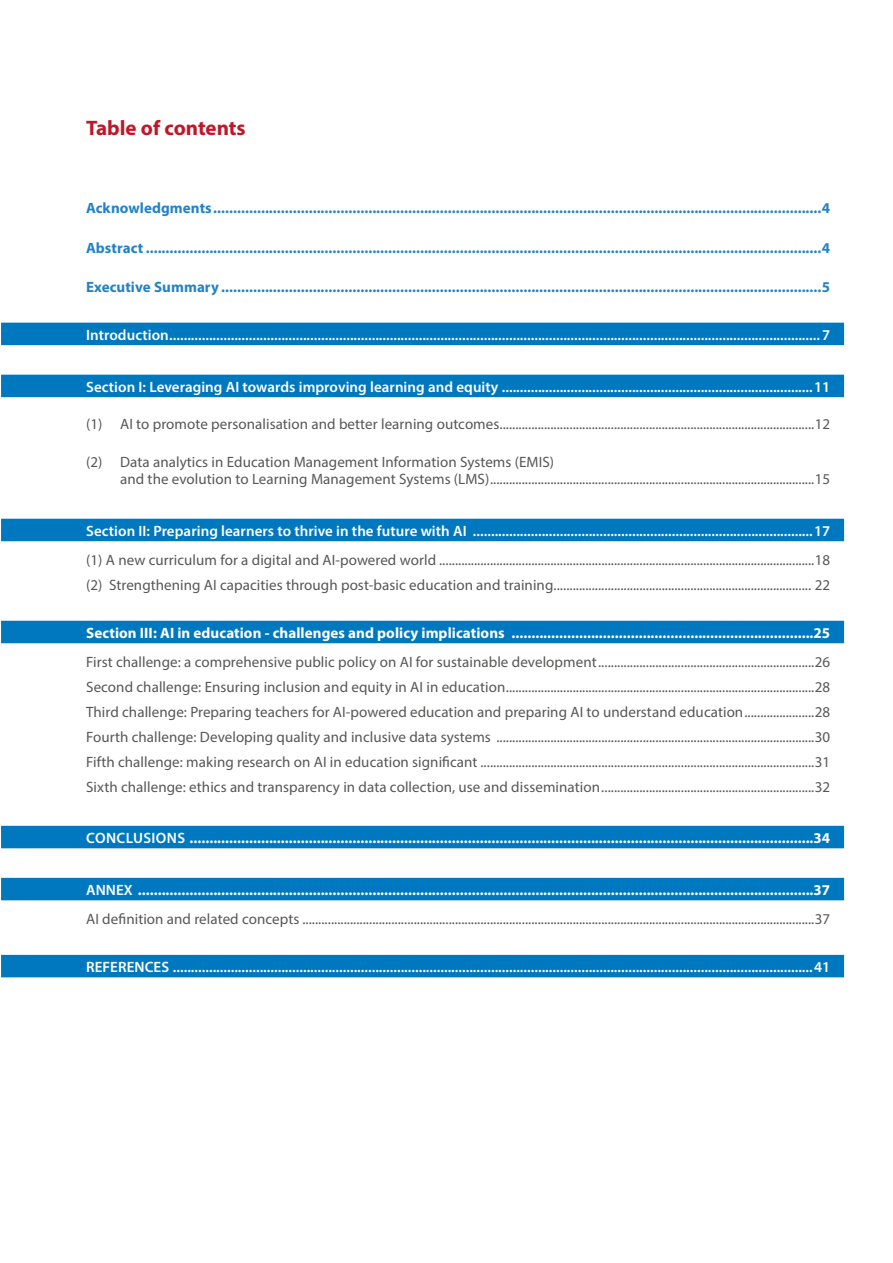
<style>
.page{position:relative;width:893px;height:1263px;background:#fff}
.page>*{position:absolute;margin:0;border:0;box-sizing:border-box;transform-origin:0 0}
.t1{font:700 21px "Myriad Pro";color:#c11628}
.t2{font:15px/25px "Myriad Pro";letter-spacing:.005em;color:#575756}
.t3{font:600 15px "Myriad Pro";letter-spacing:.005em;color:#fff}
.t4{font:700 15px "Myriad Pro";letter-spacing:.005em;color:#2183c6}
.t5{font:700 15px "Myriad Pro";letter-spacing:.005em;color:#fff}
.s1{font-weight:600}
.s2{font-weight:600;color:#fff}
.s3{font-weight:700;color:#fff}
</style>
<div class="page">
<div style="left:1px;top:323px;width:843px;height:22px;background:#0078bf"></div>
<div style="left:1px;top:375px;width:843px;height:22px;background:#0078bf"></div>
<div style="left:1px;top:519px;width:843px;height:22px;background:#0078bf"></div>
<div style="left:1px;top:621px;width:843px;height:22px;background:#0078bf"></div>
<div style="left:1px;top:826px;width:843px;height:22px;background:#0078bf"></div>
<div style="left:1px;top:878px;width:843px;height:22px;background:#0078bf"></div>
<div style="left:1px;top:955px;width:843px;height:22px;background:#0078bf"></div>
<h1 class="t1" style="left:86px;top:114px;width:161px">Table of contents</h1>
<p class="t4" style="left:86px;top:198px;width:746px">Acknowledgments.........................................................................................................................................................4</p>
<p class="t4" style="left:86px;top:238px;width:746px">Abstract ..........................................................................................................................................................................4</p>
<p class="t4" style="left:86px;top:277px;width:746px">Executive Summary .......................................................................................................................................................5</p>
<p class="t3" style="left:86px;top:325px;width:746px">Introduction.................................................................................................................................................................................... 7</p>
<p class="t3" style="left:86px;top:377px;width:746px">Section I: Leveraging AI towards improving learning and equity ......................................................................................11</p>
<p class="t2" style="left:86px;top:412px;width:746px">(1) AI to promote personalisation and better learning outcomes...................................................................................................12</p>
<p class="t2" style="left:120px;top:454px;width:712px;line-height:16.5px;text-indent:-34px">(2) Data analytics in Education Management Information Systems (EMIS)<br>and the evolution to Learning Management Systems (LMS)......................................................................................................15</p>
<p class="t3" style="left:86px;top:521px;width:746px">Section II: Preparing learners to thrive in the future with AI ..............................................................................................17</p>
<p class="t2" style="left:86px;top:547px;width:746px">(1) A new curriculum for a digital and AI-powered world ......................................................................................................................18 (2) Strengthening AI capacities through post-basic education and training................................................................................. 22</p>
<p class="t5" style="left:86px;top:623px;width:746px">Section III: AI in education - challenges and policy implications ............................................................................25</p>
<p class="t2" style="left:86px;top:649px;width:746px;text-align:justify">First challenge: a comprehensive public policy on AI for sustainable development....................................................................26<br>Second challenge: Ensuring inclusion and equity in AI in education.................................................................................................28<br>Third challenge: Preparing teachers for AI-powered education and preparing AI to understand education......................28<br>Fourth challenge: Developing quality and inclusive data systems ....................................................................................................30<br>Fifth challenge: making research on AI in education significant .........................................................................................................31<br>Sixth challenge: ethics and transparency in data collection, use and dissemination...................................................................32</p>
<p class="t5" style="left:86px;top:828px;width:745px"><span class="s1">CONCLUSIONS</span> .............................................................................................................................................................34</p>
<p class="t2" style="left:86px;top:875px;width:746px;line-height:29.2px"><span class="s2">ANNEX</span> <span class="s3">..........................................................................................................................................................................37<br></span>AI definition and related concepts .................................................................................................................................................................37</p>
<p class="t3" style="left:86px;top:957px;width:746px">REFERENCES .................................................................................................................................................................................41</p>
</div>
